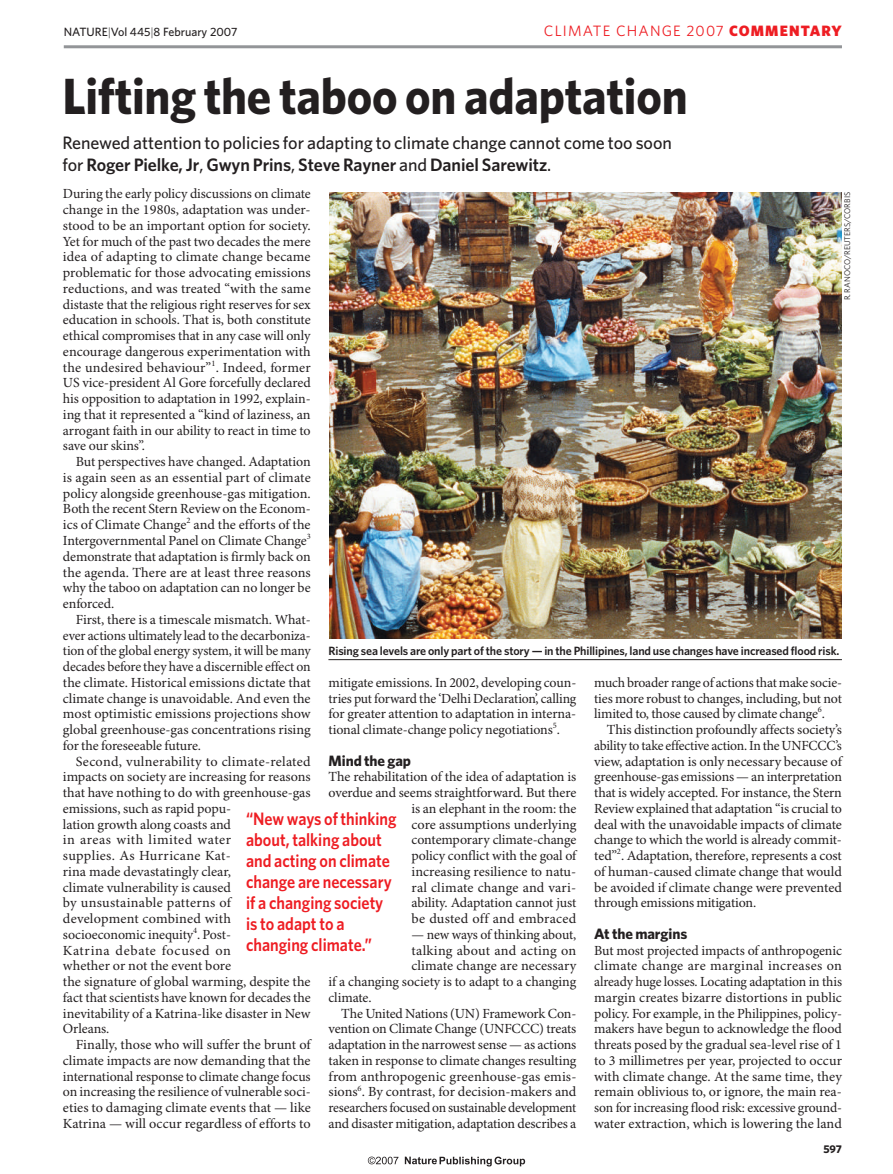
<style>
.page{position:relative;width:893px;height:1174px;background:#fff}
.page>*{position:absolute;margin:0;border:0;box-sizing:border-box;transform-origin:0 0}
.t1{font:700 51px "Whitney";letter-spacing:-.005em;color:#231f20;scale:.95 1}
.t2{font:500 18px/21.8px "Whitney";letter-spacing:-.005em;color:#231f20}
.t3{font:600 18px/21px "Whitney";color:#ee1d23;scale:.9 1}
.t4{font:15px "Whitney";letter-spacing:.075em;color:#ee1d23}
.t5{font:700 15px "Whitney";letter-spacing:-.005em;color:#231f20}
.t6{font:13.95px/15.8px "Minion Pro";letter-spacing:-.005em;color:#231f20;text-align:justify}
.t7{font:13.95px "Minion Pro";letter-spacing:.02em;color:#231f20}
.t8{font:600 12px "Whitney";letter-spacing:-.01em;color:#231f20}
.t9{font:500 12px "Whitney";color:#231f20}
.t10{font:700 11.25px "Whitney";color:#231f20}
.t11{font:8.25px "Whitney";color:#231f20}
.s1{font-weight:300}
.s2{font-weight:900}
.s3{font-weight:600}
</style>
<div class="page">
<img style="left:329px;top:192px;width:513px;height:446px">
<hr style="left:328px;top:659px;width:514px;height:1px;background:#231f20">
<hr style="left:64px;top:45px;width:778px;height:3px;background:#939598">
<svg style="left:405px;top:1156px;width:120px;height:10px"></svg>
<svg style="left:368px;top:1156px;width:30px;height:8px"></svg>
<p class="t9" style="left:64px;top:27px;width:175px">NATURE<span class="s1">|</span>Vol 445<span class="s1">|</span>8 February 2007</p>
<p class="t4" style="left:544px;top:25px;width:299px">CLIMATE CHANGE 2007 <span class="s2">COMMENTARY</span></p>
<h1 class="t1" style="left:62px;top:77px;width:660px">Lifting the taboo on adaptation</h1>
<p class="t2" style="left:62px;top:133px;width:611px">Renewed attention to policies for adapting to climate change cannot come too soon for <span class="s3">Roger Pielke, Jr</span>, <span class="s3">Gwyn Prins</span>, <span class="s3">Steve Rayner</span> and <span class="s3">Daniel Sarewitz</span>.</p>
<p class="t6" style="left:63px;top:187px;width:249px">During the early policy discussions on climate change in the 1980s, adaptation was under&shy;stood to be an important option for society.<br>Yet for much of the past two decades the mere idea of adapting to climate change became problematic for those advocating emissions reductions, and was treated “with the same distaste that the religious right reserves for sex education in schools. That is, both constitute ethical compromises that in any case will only encourage dangerous experimentation with the undesired behaviour”<sup>1</sup>. Indeed, former US vice-president Al Gore forcefully declared his opposition to adaptation in 1992, explain&shy;ing that it represented a “kind of laziness, an arrogant faith in our ability to react in time to save our skins”.</p>
<p class="t6" style="left:63px;top:455px;width:249px;text-indent:13px">But perspectives have changed. Adaptation is again seen as an essential part of climate policy alongside greenhouse-gas mitigation.<br>Both the recent Stern Review on the Econom&shy;ics of Climate Change<sup>2</sup> and the efforts of the Intergovernmental Panel on Climate Change<sup>3 </sup>demonstrate that adaptation is firmly back on the agenda. There are at least three reasons why the taboo on adaptation can no longer be enforced.</p>
<p class="t6" style="left:63px;top:612px;width:249px;text-indent:13px">First, there is a timescale mismatch. What&shy;ever actions ultimately lead to the decarboniza&shy;tion of the global energy system, it will be many decades before they have a discernible effect on the climate. Historical emissions dictate that climate change is unavoidable. And even the most optimistic emissions projections show global greenhouse-gas concentrations rising for the foreseeable future.</p>
<p class="t6" style="left:63px;top:754px;width:249px;text-align:left;text-indent:13px">Second, vulnerability to climate-related impacts on society are increasing for reasons that have nothing to do with greenhouse-gas emissions, such as rapid popu-<br>lation growth along coasts and<br>in areas with limited water<br>supplies. As Hurricane Kat-<br>rina made devastatingly clear,<br>climate vulnerability is caused<br>by unsustainable patterns of<br>development combined with socioeconomic inequity<sup>4</sup>. Post-<br>Katrina debate focused on<br>whether or not the event bore<br>the signature of global warming, despite the fact that scientists have known for decades the inevitability of a Katrina-like disaster in New Orleans.</p>
<p class="t6" style="left:63px;top:1038px;width:249px;text-indent:13px">Finally, those who will suffer the brunt of climate impacts are now demanding that the international response to climate change focus on increasing the resilience of vulnerable soci&shy;eties to damaging climate events that — like Katrina — will occur regardless of efforts to</p>
<p class="t11" style="left:844px;top:300px;width:110px;rotate:-90deg">R. RANOCO/REUTERS/CORBIS</p>
<p class="t8" style="left:328px;top:646px;width:512px">Rising sea levels are only part of the story — in the Phillipines, land use changes have increased flood risk.</p>
<p class="t6" style="left:329px;top:675px;width:249px">mitigate emissions. In 2002, developing coun&shy;tries put forward the ‘Delhi Declaration’, calling for greater attention to adaptation in interna&shy;tional climate-change policy negotiations<sup>5</sup>.</p>
<p class="t5" style="left:329px;top:754px;width:84px">Mind the gap</p>
<p class="t6" style="left:329px;top:770px;width:249px;text-align:right">The rehabilitation of the idea of adaptation is overdue and seems straightforward. But there is an elephant in the room: the<br>core assumptions underlying<br>contemporary climate-change<br>policy conflict with the goal of<br>increasing resilience to natu-<br>ral climate change and vari-<br>ability. Adaptation cannot just<br>be dusted off and embraced</p>
<p class="t6" style="left:412px;top:927px;width:166px">— new ways of thinking about,</p>
<p class="t7" style="left:412px;top:944px;width:166px">talking about and acting on</p>
<p class="t6" style="left:412px;top:959px;width:166px">climate change are necessary</p>
<p class="t6" style="left:329px;top:975px;width:249px">if a changing society is to adapt to a changing</p>
<p class="t6" style="left:329px;top:990px;width:45px">climate.</p>
<p class="t6" style="left:341px;top:1006px;width:236px">The United Nations (UN) Framework Con-</p>
<p class="t6" style="left:329px;top:1022px;width:249px">vention on Climate Change (UNFCCC) treats</p>
<p class="t6" style="left:329px;top:1038px;width:249px">adaptation in the narrowest sense — as actions</p>
<p class="t6" style="left:329px;top:1053px;width:249px">taken in response to climate changes resulting</p>
<p class="t6" style="left:329px;top:1069px;width:249px">from anthropogenic greenhouse-gas emis-</p>
<p class="t6" style="left:329px;top:1085px;width:249px">sions<sup>6</sup>. By contrast, for decision-makers and</p>
<p class="t6" style="left:329px;top:1101px;width:249px">researchers focused on sustainable development</p>
<p class="t6" style="left:329px;top:1116px;width:249px">and disaster mitigation, adaptation describes a</p>
<p class="t6" style="left:594px;top:675px;width:249px">much broader range of actions that make socie&shy;ties more robust to changes, including, but not limited to, those caused by climate change<sup>6</sup>.</p>
<p class="t6" style="left:594px;top:723px;width:249px;text-indent:13px">This distinction profoundly affects society’s ability to take effective action. In the UNFCCC’s view, adaptation is only necessary because of greenhouse-gas emissions — an interpretation that is widely accepted. For instance, the Stern Review explained that adaptation “is crucial to deal with the unavoidable impacts of climate change to which the world is already commit&shy;ted”<sup>2</sup>. Adaptation, therefore, represents a cost of human-caused climate change that would be avoided if climate change were prevented through emissions mitigation.</p>
<p class="t5" style="left:594px;top:928px;width:95px">At the margins</p>
<p class="t6" style="left:594px;top:943px;width:249px">But most projected impacts of anthropogenic climate change are marginal increases on already huge losses. Locating adaptation in this margin creates bizarre distortions in public policy. For example, in the Philippines, policy&shy;makers have begun to acknowledge the flood threats posed by the gradual sea-level rise of 1 to 3 millimetres per year, projected to occur with climate change. At the same time, they remain oblivious to, or ignore, the main rea&shy;son for increasing flood risk: excessive ground&shy;water extraction, which is lowering the land</p>
<p class="t3" style="left:246px;top:810px;width:169px">“New ways of thinking about, talking about and acting on climate change are necessary if a changing society is to adapt to a changing climate.”</p>
<p class="t10" style="left:823px;top:1144px;width:20px">597</p>
</div>
